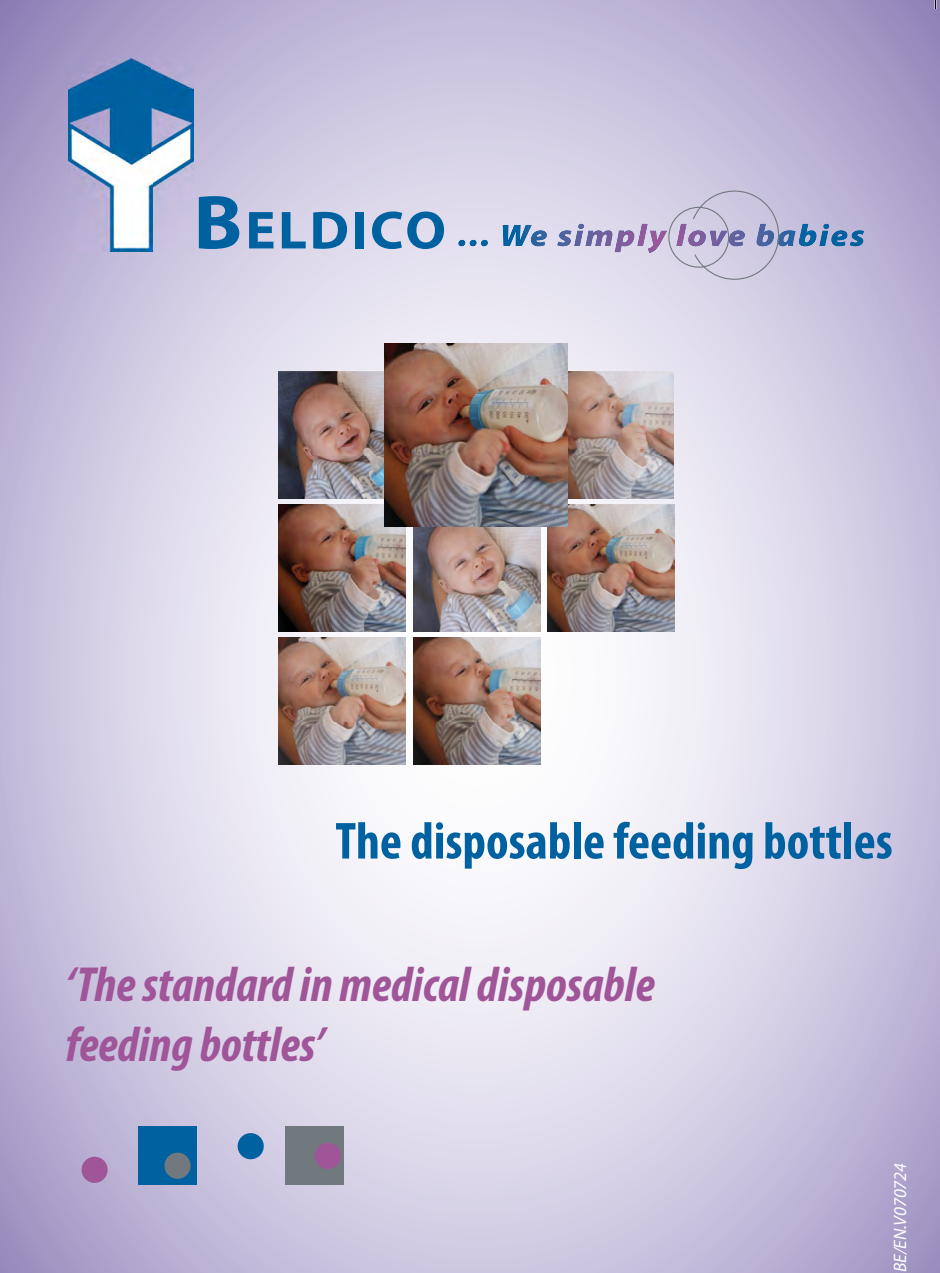
<style>
.page{position:relative;width:940px;height:1273px;background:#fff}
.page>*{position:absolute;margin:0;border:0;box-sizing:border-box;transform-origin:0 0}
.t1{font:700 53.85px "Myriad Pro";letter-spacing:.045em;color:#0061a1;scale:1.05 1}
.t2{font:700 condensed 52.5px "Myriad Pro";color:#0061a1}
.t3{font:italic 700 condensed 49.5px/59.4px "Myriad Pro";color:#a05598}
.t4{font:italic 18px "Myriad Pro";color:#fff}
.s1{font-size:76.95px}
</style>
<div class="page">
<img style="left:0;top:0;width:940px;height:1272px">
<div style="left:81px;top:1156px;width:27px;height:26px;background:#a05598;border-radius:50%"></div>
<svg style="left:236px;top:1131px;width:29px;height:29px"></svg>
<div style="left:285px;top:1126px;width:58px;height:58px;background:#72797e"></div>
<div style="left:315px;top:1142px;width:26px;height:26px;background:#a05598;border-radius:50%"></div>
<div style="left:139px;top:1126px;width:58px;height:58px;background:#0061a1"></div>
<svg style="left:164px;top:1152px;width:27px;height:27px"></svg>
<img style="left:69px;top:58px;width:125px;height:193px">
<svg style="left:458px;top:190px;width:321px;height:90px"></svg>
<img style="left:279px;top:371px;width:106px;height:128px">
<img style="left:567px;top:371px;width:106px;height:128px">
<img style="left:547px;top:504px;width:127px;height:127px">
<img style="left:413px;top:527px;width:127px;height:104px">
<img style="left:279px;top:504px;width:127px;height:127px">
<img style="left:413px;top:637px;width:127px;height:127px">
<img style="left:279px;top:637px;width:127px;height:127px">
<img style="left:385px;top:343px;width:182px;height:184px">
<svg style="left:934px;top:0;width:2px;height:9px"></svg>
<p class="t1" style="left:193px;top:195px;width:242px"><span class="s1">B</span>ELDICO</p>
<p class="t2" style="left:335px;top:808px;width:559px">The disposable feeding bottles</p>
<p class="t3" style="left:66px;top:954px;width:590px">‘The standard in medical disposable feeding bottles’</p>
<p class="t4" style="left:889px;top:1271px;width:111px;rotate:-90deg">BE/EN.V070724</p>
</div>
